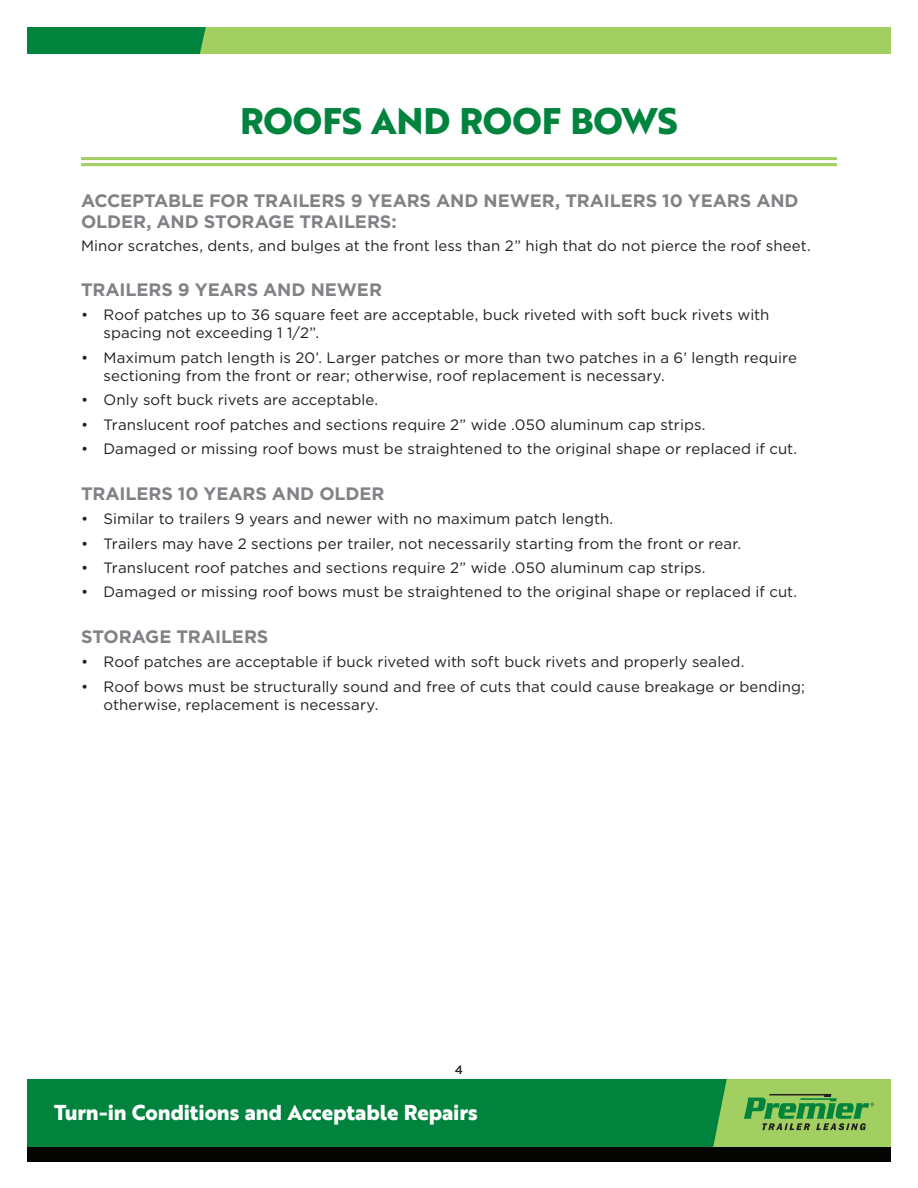
<style>
.page{position:relative;width:918px;height:1188px;background:#fff}
.page>*{position:absolute;margin:0;border:0;box-sizing:border-box;transform-origin:0 0}
.t1{font:700 36px "Brother 1816 Extra";letter-spacing:-.005em;color:#00843d}
.t2{font:700 21px "Brother 1816 Extra";color:#fff}
.t3{font:700 18px/21px "Gotham";letter-spacing:-.01em;color:#808285}
.t4{font:15px/18px "Gotham";letter-spacing:.005em;color:#231f20}
.t5{font:500 12px "Gotham";color:#231f20}
</style>
<div class="page">
<div style="left:27px;top:1079px;width:864px;height:68px;background:#00843d"></div>
<svg style="left:713px;top:1079px;width:178px;height:68px;background:#83bd59"></svg>
<div style="left:27px;top:1147px;width:864px;height:15px;background:#040503"></div>
<div style="left:27px;top:27px;width:864px;height:27px;background:#a1cf61"></div>
<hr style="left:81px;top:157px;width:756px;height:3px;background:#a1cf61">
<hr style="left:81px;top:163px;width:756px;height:3px;background:#a1cf61">
<div style="left:27px;top:27px;width:179px;height:27px;background:#00843d"></div>
<p class="t1" style="left:240px;top:93px;width:439px">ROOFS AND ROOF BOWS</p>
<p class="t3" style="left:81px;top:190px;width:719px">ACCEPTABLE FOR TRAILERS 9 YEARS AND NEWER, TRAILERS 10 YEARS AND<br>OLDER, AND STORAGE TRAILERS:</p>
<p class="t4" style="left:81px;top:237px;width:731px">Minor scratches, dents, and bulges at the front less than 2” high that do not pierce the roof sheet.</p>
<p class="t3" style="left:81px;top:279px;width:303px">TRAILERS 9 YEARS AND NEWER</p>
<p class="t4" style="left:104px;top:306px;width:667px;text-indent:-22px">• Roof patches up to 36 square feet are acceptable, buck riveted with soft buck rivets with spacing not exceeding 1 1/2”.</p>
<p class="t4" style="left:104px;top:348px;width:695px;text-indent:-22px">• Maximum patch length is 20’. Larger patches or more than two patches in a 6’ length require sectioning from the front or rear; otherwise, roof replacement is necessary.</p>
<p class="t4" style="left:81px;top:390px;width:299px">• Only soft buck rivets are acceptable.</p>
<p class="t4" style="left:81px;top:415px;width:626px">• Translucent roof patches and sections require 2” wide .050 aluminum cap strips.</p>
<p class="t4" style="left:81px;top:439px;width:718px">• Damaged or missing roof bows must be straightened to the original shape or replaced if cut.</p>
<p class="t3" style="left:81px;top:483px;width:305px">TRAILERS 10 YEARS AND OLDER</p>
<p class="t4" style="left:81px;top:509px;width:534px">• Similar to trailers 9 years and newer with no maximum patch length.</p>
<p class="t4" style="left:81px;top:534px;width:662px">• Trailers may have 2 sections per trailer, not necessarily starting from the front or rear.</p>
<p class="t4" style="left:81px;top:558px;width:626px">• Translucent roof patches and sections require 2” wide .050 aluminum cap strips.</p>
<p class="t4" style="left:81px;top:583px;width:718px">• Damaged or missing roof bows must be straightened to the original shape or replaced if cut.</p>
<p class="t3" style="left:81px;top:626px;width:189px">STORAGE TRAILERS</p>
<p class="t4" style="left:81px;top:653px;width:665px">• Roof patches are acceptable if buck riveted with soft buck rivets and properly sealed.</p>
<p class="t4" style="left:104px;top:677px;width:703px;text-indent:-22px">• Roof bows must be structurally sound and free of cuts that could cause breakage or bending; otherwise, replacement is necessary.</p>
<p class="t5" style="left:455px;top:1062px;width:10px">4</p>
<h2 class="t2" style="left:54px;top:1096px;width:425px">Turn-in Conditions and Acceptable Repairs</h2>
</div>
